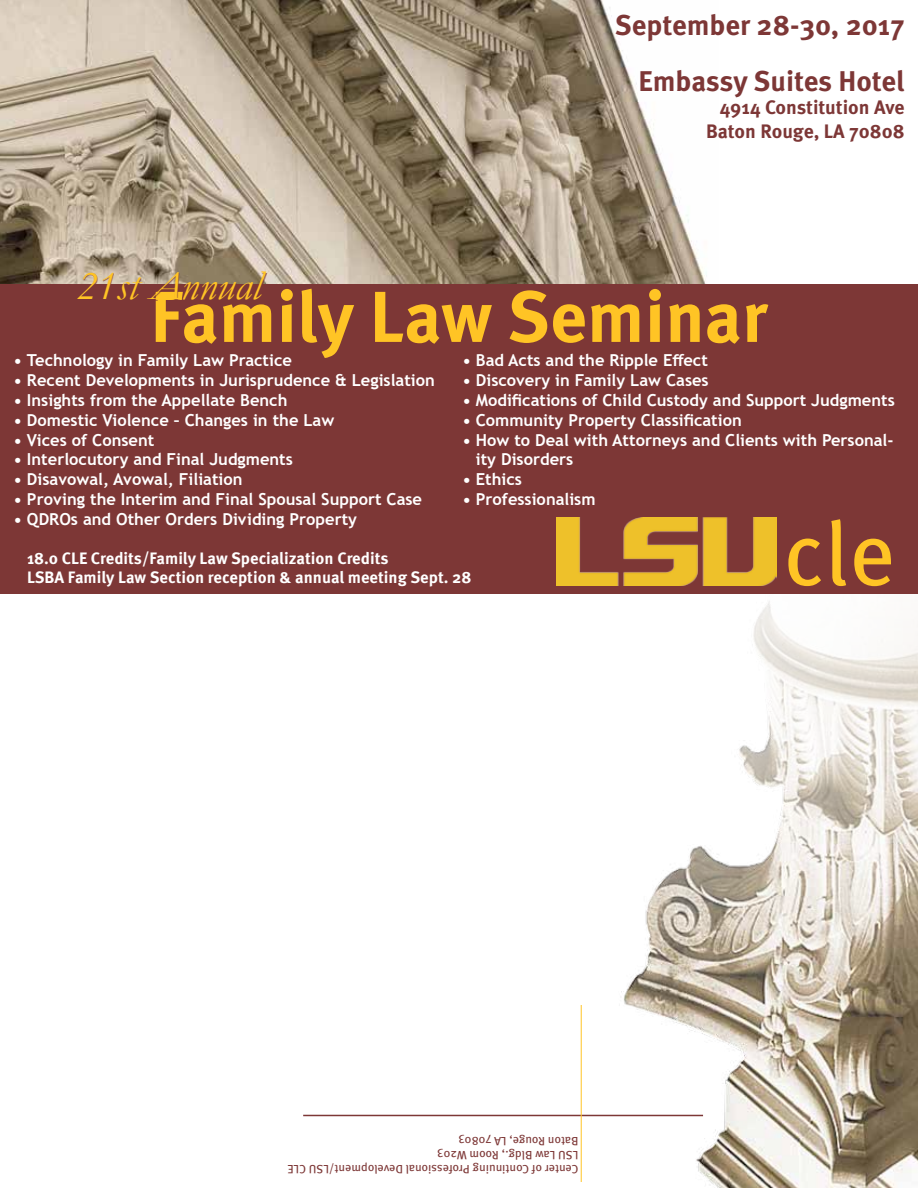
<style>
.page{position:relative;width:918px;height:1188px;background:#fff}
.page>*{position:absolute;margin:0;border:0;box-sizing:border-box;transform-origin:0 0}
.t1{font:90px "Meta OT";color:#ffc425}
.t2{font:700 72px "Meta OT";color:#ffc425}
.t3{font:italic 42px "Garamond";color:#ffc425}
.t4{font:700 28.5px/55.8px "Meta OT";color:#7d3736;text-align:right}
.t5{font:700 19.5px/23.4px "Meta OT";color:#7d3736;text-align:right}
.t6{font:700 16.5px/19.8px "Trebuchet MS";color:#fff}
.t7{font:700 16.5px/19.8px "Meta OT";color:#fff}
.t8{font:12px/14.4px "Meta OT";color:#7d3736}
</style>
<div class="page">
<img style="left:0;top:0;width:707px;height:284px">
<div style="left:0;top:285px;width:918px;height:309px;background:#7d3736"></div>
<div style="left:79px;top:273px;width:189px;height:28px;background:#7d3736;opacity:.75"></div>
<img style="left:303px;top:601px;width:615px;height:587px">
<hr style="left:303px;top:1115px;width:400px;height:1px;background:#7d3736">
<hr style="left:581px;top:1005px;width:1px;height:177px;background:#ffc425">
<img style="left:556px;top:517px;width:220px;height:69px">
<h3 class="t4" style="left:615px;top:-3px;width:291px">September 28-30, 2017<br>Embassy Suites Hotel</h3>
<p class="t5" style="left:706px;top:96px;width:200px">4914 Constitution Ave<br>Baton Rouge, LA 70808</p>
<h3 class="t3" style="left:77px;top:257px;width:186px">21st Annual</h3>
<h2 class="t2" style="left:150px;top:271px;width:619px">Family Law Seminar</h2>
<p class="t6" style="left:462px;top:351px;width:247px">• Bad Acts and the Ripple Effect</p>
<p class="t6" style="left:462px;top:370px;width:248px">• Discovery in Family Law Cases</p>
<p class="t6" style="left:462px;top:390px;width:434px">• Modifications of Child Custody and Support Judgments</p>
<p class="t6" style="left:462px;top:410px;width:281px">• Community Property Classification</p>
<p class="t6" style="left:476px;top:430px;width:419px;text-indent:-13px">• How to Deal with Attorneys and Clients with Personal&shy;ity Disorders</p>
<p class="t6" style="left:462px;top:469px;width:61px">• Ethics</p>
<p class="t6" style="left:462px;top:489px;width:135px">• Professionalism</p>
<p class="t6" style="left:14px;top:351px;width:280px">• Technology in Family Law Practice</p>
<p class="t6" style="left:14px;top:370px;width:423px">• Recent Developments in Jurisprudence &amp; Legislation</p>
<p class="t6" style="left:14px;top:390px;width:276px">• Insights from the Appellate Bench</p>
<p class="t6" style="left:14px;top:410px;width:322px">• Domestic Violence – Changes in the Law</p>
<p class="t6" style="left:14px;top:430px;width:142px">• Vices of Consent</p>
<p class="t6" style="left:14px;top:450px;width:281px">• Interlocutory and Final Judgments</p>
<p class="t6" style="left:14px;top:469px;width:231px">• Disavowal, Avowal, Filiation</p>
<p class="t6" style="left:14px;top:489px;width:410px">• Proving the Interim and Final Spousal Support Case</p>
<p class="t6" style="left:14px;top:509px;width:345px">• QDROs and Other Orders Dividing Property</p>
<h1 class="t1" style="left:783px;top:499px;width:114px">cle</h1>
<p class="t7" style="left:27px;top:548px;width:446px">18.0 CLE Credits/Family Law Specialization Credits<br>LSBA Family Law Section reception &amp; annual meeting Sept. 28</p>
<p class="t8" style="left:578px;top:1177px;width:292px;rotate:-180deg">Center of Continuing Professional Development/LSU CLE<br>LSU Law Bldg., Room W203<br>Baton Rouge, LA 70803</p>
</div>
